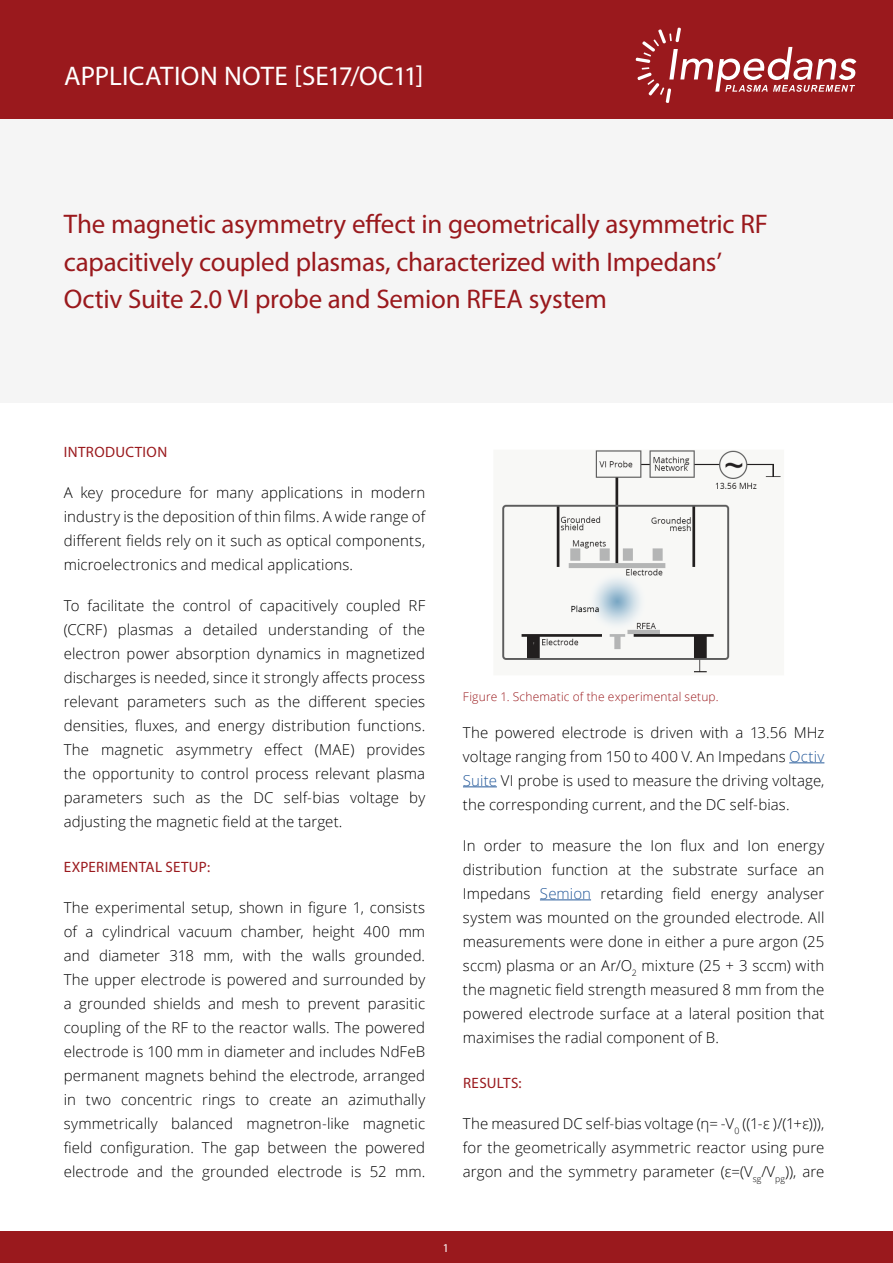
<style>
.page{position:relative;width:893px;height:1263px;background:#fff}
.page>*{position:absolute;margin:0;border:0;box-sizing:border-box;transform-origin:0 0}
.t1{font:27px/37.5px "Myriad Pro";letter-spacing:-.01em;color:#9a191d}
.t2{font:27px "Myriad Pro";letter-spacing:.005em;color:#fff}
.t3{font:300 15px/24px "Open Sans";letter-spacing:.005em;color:#000;text-align:justify}
.t4{font:15px "Myriad Pro";letter-spacing:.025em;color:#9a191d}
.t5{font:300 12px "Open Sans";letter-spacing:.015em;color:#9a191d}
.t6{font:12px "Myriad Pro";color:#fff}
.s1{color:#275b9b}
</style>
<div class="page">
<div style="left:0;top:32px;width:893px;height:371px;background:#f5f5f5"></div>
<div style="left:0;top:0;width:893px;height:118px;background:#9a191d"></div>
<svg style="left:635px;top:28px;width:221px;height:75px"></svg>
<div style="left:0;top:1231px;width:893px;height:32px;background:#9a191d"></div>
<hr style="left:789px;top:762px;width:35px;height:1px;background:#275b9b">
<hr style="left:463px;top:786px;width:34px;height:1px;background:#275b9b">
<hr style="left:540px;top:899px;width:51px;height:1px;background:#275b9b">
<img style="left:502px;top:450px;width:279px;height:223px">
<h1 class="t2" style="left:64px;top:60px;width:361px">APPLICATION NOTE [SE17/OC11]</h1>
<h1 class="t1" style="left:64px;top:205px;width:706px">The magnetic asymmetry effect in geometrically asymmetric RF capacitively coupled plasmas, characterized with Impedans’<br>Octiv Suite 2.0 VI probe and Semion RFEA system</h1>
<p class="t4" style="left:64px;top:442px;width:105px">INTRODUCTION</p>
<p class="t3" style="left:64px;top:480px;width:363px">A key procedure for many applications in modern industry is the deposition of thin films. A wide range of different fields rely on it such as optical components, microelectronics and medical applications.</p>
<p class="t3" style="left:64px;top:593px;width:363px">To facilitate the control of capacitively coupled RF (CCRF) plasmas a detailed understanding of the electron power absorption dynamics in magnetized discharges is needed, since it strongly affects process relevant parameters such as the different species densities, fluxes, and energy distribution functions.<br>The magnetic asymmetry effect (MAE) provides the opportunity to control process relevant plasma parameters such as the DC self-bias voltage by adjusting the magnetic field at the target.</p>
<p class="t4" style="left:64px;top:858px;width:148px">EXPERIMENTAL SETUP:</p>
<p class="t3" style="left:64px;top:895px;width:363px">The experimental setup, shown in figure 1, consists of a cylindrical vacuum chamber, height 400 mm and diameter 318 mm, with the walls grounded.<br>The upper electrode is powered and surrounded by a grounded shields and mesh to prevent parasitic coupling of the RF to the reactor walls. The powered electrode is 100 mm in diameter and includes NdFeB permanent magnets behind the electrode, arranged in two concentric rings to create an azimuthally symmetrically balanced magnetron-like magnetic field configuration. The gap between the powered electrode and the grounded electrode is 52 mm.</p>
<p class="t5" style="left:463px;top:688px;width:257px">Figure 1. Schematic of the experimental setup.</p>
<p class="t3" style="left:463px;top:720px;width:363px">The powered electrode is driven with a 13.56 MHz voltage ranging from 150 to 400 V. An Impedans <span class="s1">Octiv Suite</span> VI probe is used to measure the driving voltage, the corresponding current, and the DC self-bias.</p>
<p class="t3" style="left:463px;top:833px;width:363px">In order to measure the Ion flux and Ion energy distribution function at the substrate surface an Impedans <span class="s1">Semion</span> retarding field energy analyser system was mounted on the grounded electrode. All measurements were done in either a pure argon (25 sccm) plasma or an Ar/O<sub>2</sub> mixture (25 + 3 sccm) with the magnetic field strength measured 8 mm from the powered electrode surface at a lateral position that maximises the radial component of B.</p>
<p class="t4" style="left:463px;top:1074px;width:60px">RESULTS:</p>
<p class="t3" style="left:463px;top:1111px;width:363px">The measured DC self-bias voltage (η= -V<sub>0</sub> ((1-ε )/(1+ε))), for the geometrically asymmetric reactor using pure argon and the symmetry parameter (ε=(V<sub>sg</sub>/V<sub>pg</sub>)), are</p>
<p class="t6" style="left:443px;top:1240px;width:8px">1</p>
</div>
